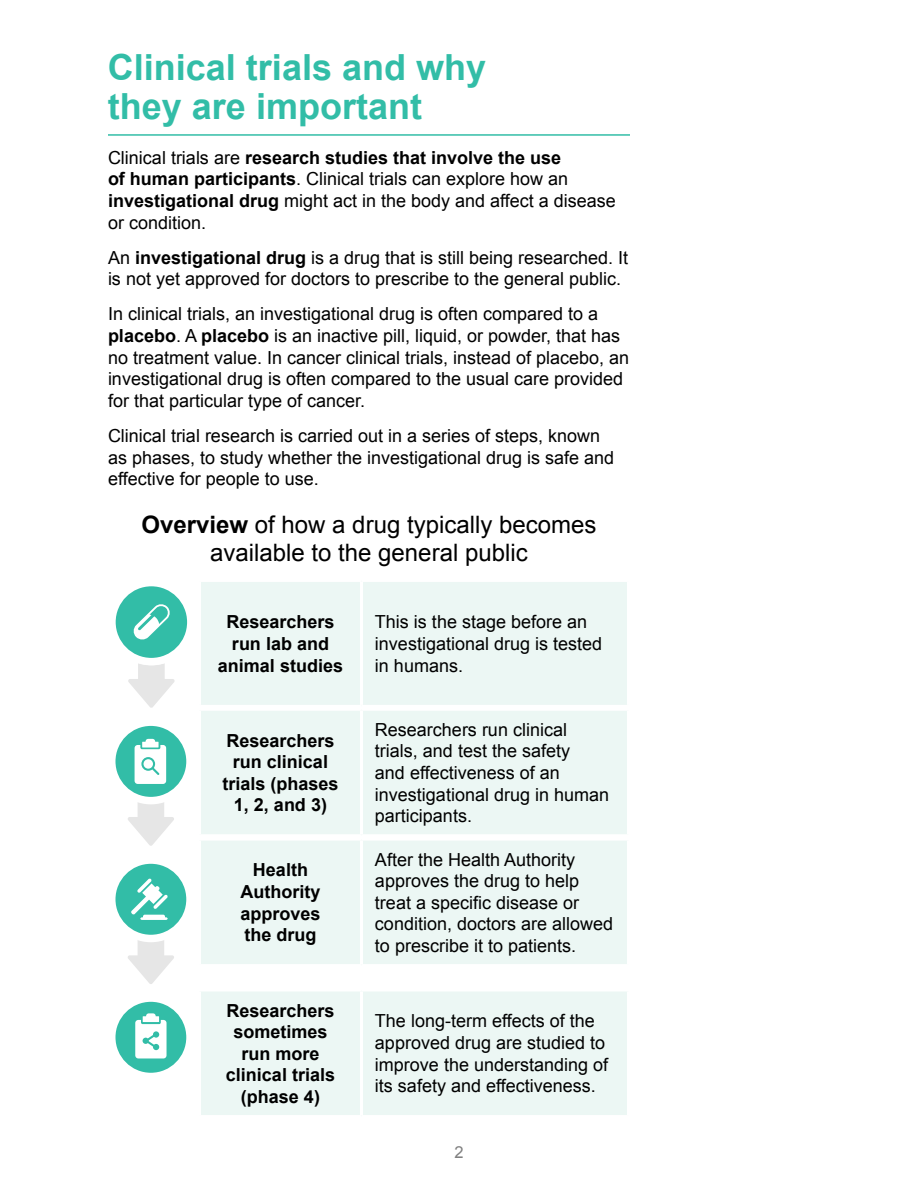
<style>
.page{position:relative;width:918px;height:1188px;background:#fff}
.page>*{position:absolute;margin:0;border:0;box-sizing:border-box;transform-origin:0 0}
.t1{font:700 36px/39px "Arial";color:#32bda7}
.t2{font:24px/28.8px "Arial";color:#000;text-align:center}
.t3{font:18px/21.6px "Arial";color:#000}
.t4{font:700 18px/21.6px "Arial";color:#000;text-align:center}
.t5{font:16.5px "Arial";color:#808080}
.s1{font-weight:700}
</style>
<div class="page">
<hr style="left:108px;top:134px;width:522px;height:2px;background:#32bda7">
<div style="left:201px;top:582px;width:426px;height:123px;background:#ecf7f4"></div>
<hr style="left:360px;top:582px;width:3px;height:123px;background:#fff">
<div style="left:201px;top:711px;width:426px;height:123px;background:#ecf7f4"></div>
<hr style="left:360px;top:711px;width:3px;height:123px;background:#fff">
<div style="left:201px;top:992px;width:426px;height:123px;background:#ecf7f4"></div>
<hr style="left:360px;top:992px;width:3px;height:123px;background:#fff">
<div style="left:201px;top:841px;width:426px;height:123px;background:#ecf7f4"></div>
<hr style="left:360px;top:841px;width:3px;height:123px;background:#fff">
<svg style="left:112px;top:583px;width:79px;height:79px;fill:#32bda7"></svg>
<div style="left:108px;top:579px;width:87px;height:86px;border:8px solid #fff;border-radius:50%"></div>
<svg style="left:128px;top:602px;width:47px;height:106px"></svg>
<svg style="left:112px;top:722px;width:78px;height:79px;fill:#32bda7"></svg>
<div style="left:108px;top:718px;width:86px;height:86px;border:8px solid #fff;border-radius:50%"></div>
<svg style="left:127px;top:739px;width:48px;height:107px"></svg>
<svg style="left:112px;top:860px;width:78px;height:79px;fill:#32bda7"></svg>
<div style="left:108px;top:856px;width:86px;height:86px;border:8px solid #fff;border-radius:50%"></div>
<svg style="left:127px;top:878px;width:48px;height:106px"></svg>
<svg style="left:112px;top:998px;width:78px;height:79px;background:#50c6b4"></svg>
<div style="left:108px;top:994px;width:86px;height:86px;border:8px solid #fff;border-radius:50%"></div>
<svg style="left:135px;top:1013px;width:32px;height:45px"></svg>
<h1 class="t1" style="left:108px;top:48px;width:380px">Clinical trials and why they are important</h1>
<p class="t3" style="left:108px;top:147px;width:509px">Clinical trials are <span class="s1">research studies that involve the use<br>of human participants</span>. Clinical trials can explore how an <span class="s1">investigational drug</span> might act in the body and affect a disease or condition.</p>
<p class="t3" style="left:108px;top:246px;width:522px">An <span class="s1">investigational drug</span> is a drug that is still being researched. It is not yet approved for doctors to prescribe to the general public.</p>
<p class="t3" style="left:108px;top:303px;width:523px">In clinical trials, an investigational drug is often compared to a <span class="s1">placebo</span>. A <span class="s1">placebo</span> is an inactive pill, liquid, or powder, that has no treatment value. In cancer clinical trials, instead of placebo, an investigational drug is often compared to the usual care provided for that particular type of cancer.</p>
<p class="t3" style="left:108px;top:425px;width:508px">Clinical trial research is carried out in a series of steps, known as phases, to study whether the investigational drug is safe and effective for people to use.</p>
<h2 class="t2" style="left:142px;top:510px;width:456px"><span class="s1">Overview</span> of how a drug typically becomes available to the general public</h2>
<p class="t4" style="left:218px;top:611px;width:127px">Researchers run lab and animal studies</p>
<p class="t3" style="left:375px;top:611px;width:229px">This is the stage before an investigational drug is tested in humans.</p>
<p class="t4" style="left:222px;top:730px;width:118px">Researchers run clinical trials (phases<br>1, 2, and 3)</p>
<p class="t3" style="left:375px;top:719px;width:236px">Researchers run clinical trials, and test the safety<br>and effectiveness of an investigational drug in human participants.</p>
<p class="t4" style="left:240px;top:860px;width:82px">Health<br>Authority approves the drug</p>
<p class="t3" style="left:375px;top:848px;width:240px">After the Health Authority approves the drug to help treat a specific disease or condition, doctors are allowed to prescribe it to patients.</p>
<p class="t4" style="left:226px;top:1000px;width:111px">Researchers sometimes run more clinical trials (phase 4)</p>
<p class="t3" style="left:375px;top:1010px;width:235px">The long-term effects of the approved drug are studied to improve the understanding of its safety and effectiveness.</p>
<p class="t5" style="left:454px;top:1141px;width:11px">2</p>
</div>
